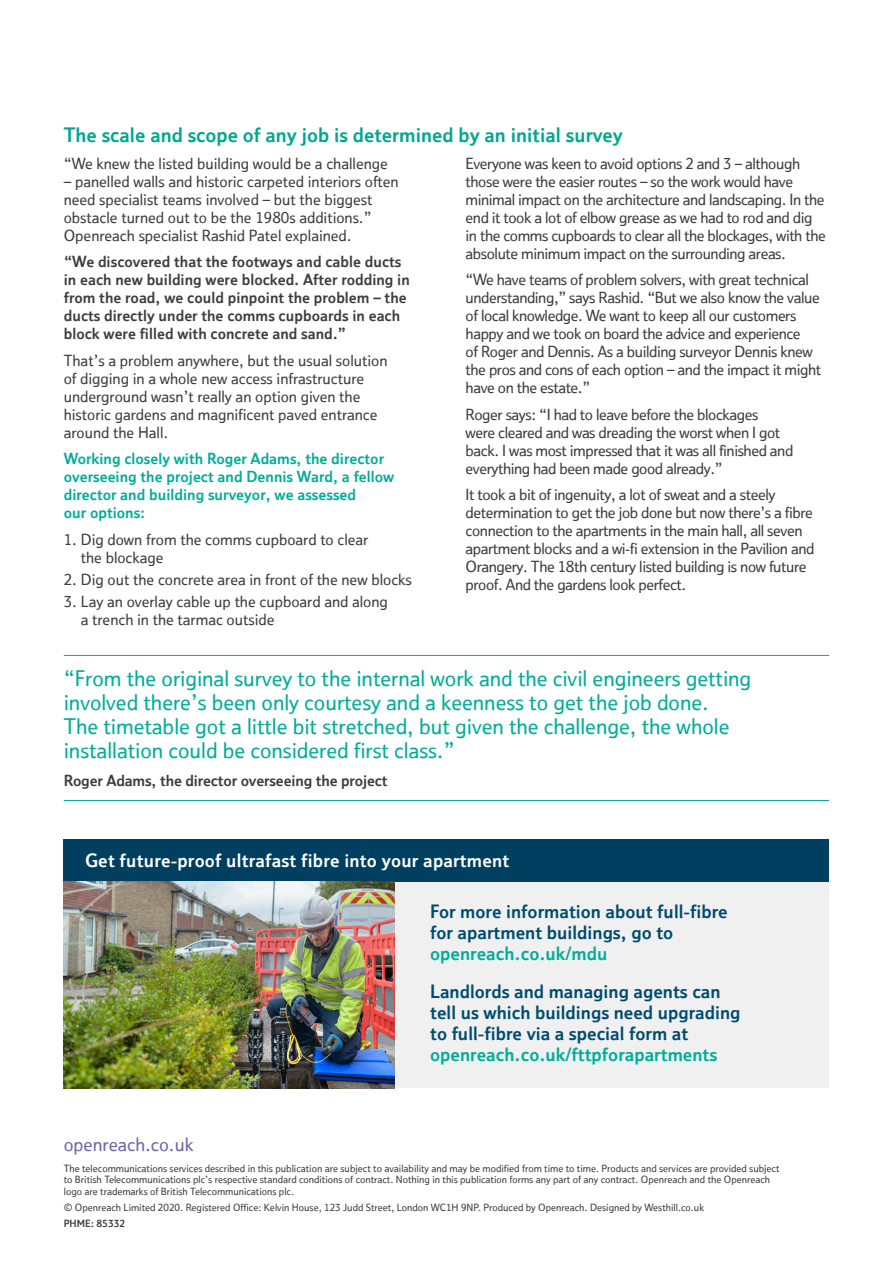
<style>
.page{position:relative;width:893px;height:1263px;background:#fff}
.page>*{position:absolute;margin:0;border:0;box-sizing:border-box;transform-origin:0 0}
.Paragraph_Style_1{font:500 21px/24px "Openreach";color:#00ae97}
.Body_Copy{font:700 19.5px "Openreach";color:#00a78e}
.Intro{font:700 18px/21px "Openreach";color:#004c6e}
.Intro-2{font:700 18px "Openreach";letter-spacing:.01em;color:#fff}
.url-cfp{font:500 18px "Openreach";color:#7164ac}
.Body_Copy-2{font:500 15px/18px "Openreach";letter-spacing:-.025em;color:#3e3e3f}
.Body_Copy-3{font:500 15px/18px "Openreach";color:#3e3e3f}
.Body_Copy-4{font:700 15px/18px "Openreach";color:#3e3e3f}
.Body_Copy-5{font:700 15px/18px "Openreach";color:#00ae97}
.Paragraph_Style_1-2{font:700 15px "Openreach";letter-spacing:-.01em;color:#3e3e3f}
.t1{font:500 9.75px/11.7px "Openreach";color:#3e3e3f}
.t2{font:700 9.75px "Openreach";color:#3e3e3f}
.s1{color:#00ae97}
</style>
<div class="page">
<div style="left:64px;top:881px;width:765px;height:207px;background:#f0f0f1"></div>
<div style="left:64px;top:839px;width:765px;height:42px;background:#003f60"></div>
<img style="left:64px;top:881px;width:330px;height:207px">
<hr style="left:64px;top:655px;width:765px;height:1px;background:#00ae97">
<hr style="left:64px;top:800px;width:765px;height:1px;background:#00ae97">
<p class="Body_Copy" style="left:64px;top:124px;width:561px">The scale and scope of any job is determined by an initial survey</p>
<p class="Body_Copy-3" style="left:64px;top:154px;width:326px">“We knew the listed building would be a challenge</p>
<p class="Body_Copy-3" style="left:64px;top:172px;width:336px">– panelled walls and historic carpeted interiors often need specialist teams involved – but the biggest obstacle turned out to be the 1980s additions.” Openreach specialist Rashid Patel explained.</p>
<p class="Body_Copy-4" style="left:64px;top:253px;width:348px">“We discovered that the footways and cable ducts in each new building were blocked. After rodding in from the road, we could pinpoint the problem – the ducts directly under the comms cupboards in each block were filled with concrete and sand.”</p>
<p class="Body_Copy-3" style="left:64px;top:351px;width:325px">That’s a problem anywhere, but the usual solution of digging in a whole new access infrastructure underground wasn’t really an option given the historic gardens and magnificent paved entrance around the Hall.</p>
<p class="Body_Copy-5" style="left:64px;top:450px;width:332px">Working closely with Roger Adams, the director overseeing the project and Dennis Ward, a fellow director and building surveyor, we assessed<br>our options:</p>
<p class="Body_Copy-3" style="left:81px;top:530px;width:289px;text-indent:-17px">1. Dig down from the comms cupboard to clear the blockage</p>
<p class="Body_Copy-3" style="left:64px;top:570px;width:350px">2. Dig out the concrete area in front of the new blocks</p>
<p class="Body_Copy-3" style="left:81px;top:593px;width:309px;text-indent:-17px">3. Lay an overlay cable up the cupboard and along a trench in the tarmac outside</p>
<p class="Body_Copy-2" style="left:466px;top:154px;width:362px">Everyone was keen to avoid options 2 and 3 – although those were the easier routes – so the work would have minimal impact on the architecture and landscaping. In the end it took a lot of elbow grease as we had to rod and dig in the comms cupboards to clear all the blockages, with the absolute minimum impact on the surrounding areas.</p>
<p class="Body_Copy-2" style="left:466px;top:271px;width:357px">“We have teams of problem solvers, with great technical understanding,” says Rashid. “But we also know the value of local knowledge. We want to keep all our customers happy and we took on board the advice and experience<br>of Roger and Dennis. As a building surveyor Dennis knew the pros and cons of each option – and the impact it might have on the estate.”</p>
<p class="Body_Copy-2" style="left:466px;top:405px;width:329px">Roger says: “I had to leave before the blockages<br>were cleared and was dreading the worst when I got back. I was most impressed that it was all finished and everything had been made good already.”</p>
<p class="Body_Copy-2" style="left:466px;top:486px;width:350px">It took a bit of ingenuity, a lot of sweat and a steely determination to get the job done but now there’s a fibre connection to the apartments in the main hall, all seven apartment blocks and a wi-fi extension in the Pavilion and Orangery. The 18th century listed building is now future proof. And the gardens look perfect.</p>
<p class="Paragraph_Style_1" style="left:64px;top:665px;width:689px">“From the original survey to the internal work and the civil engineers getting involved there’s been only courtesy and a keenness to get the job done.<br>The timetable got a little bit stretched, but given the challenge, the whole installation could be considered first class.”</p>
<p class="Paragraph_Style_1-2" style="left:64px;top:771px;width:325px">Roger Adams, the director overseeing the project</p>
<p class="Intro-2" style="left:85px;top:850px;width:426px">Get future-proof ultrafast fibre into your apartment</p>
<p class="Intro" style="left:430px;top:901px;width:299px">For more information about full-fibre for apartment buildings, go to <span class="s1">openreach.co.uk/mdu</span></p>
<p class="Intro" style="left:430px;top:981px;width:312px">Landlords and managing agents can tell us which buildings need upgrading to full-fibre via a special form at <span class="s1">openreach.co.uk/fttpforapartments</span></p>
<p class="url-cfp" style="left:64px;top:1134px;width:131px">openreach.co.uk</p>
<p class="t1" style="left:64px;top:1162px;width:717px">The telecommunications services described in this publication are subject to availability and may be modified from time to time. Products and services are provided subject to British Telecommunications plc’s respective standard conditions of contract. Nothing in this publication forms any part of any contract. Openreach and the Openreach logo are trademarks of British Telecommunications plc.</p>
<p class="t1" style="left:64px;top:1201px;width:642px">© Openreach Limited 2020. Registered Office: Kelvin House, 123 Judd Street, London WC1H 9NP. Produced by Openreach. Designed by Westhill.co.uk</p>
<p class="t2" style="left:64px;top:1217px;width:63px">PHME: 85332</p>
</div>
